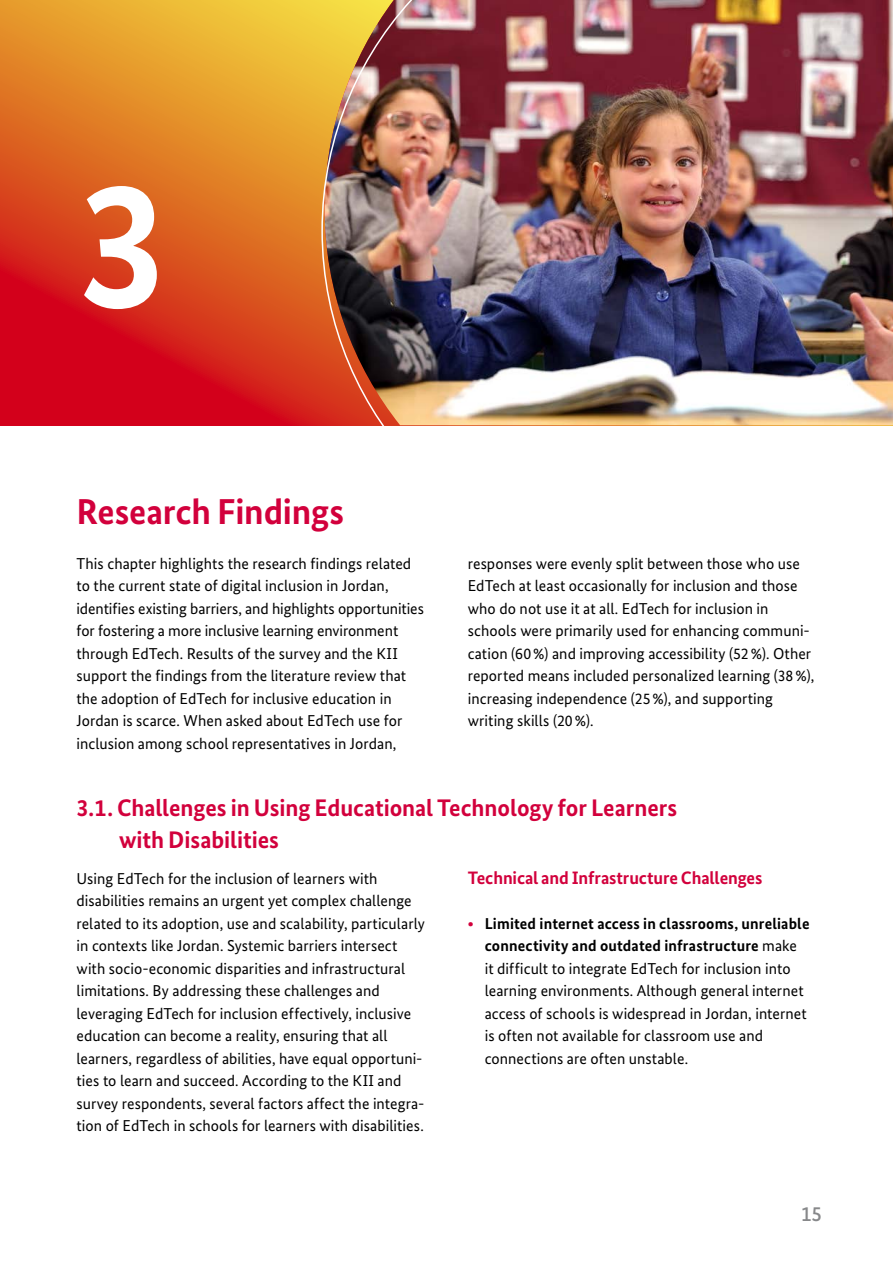
<style>
.page{position:relative;width:893px;height:1263px;background:#fff}
.page>*{position:absolute;margin:0;border:0;box-sizing:border-box;transform-origin:0 0}
.Head_Head_0_Grafik{font:700 182.55px "Bundes Sans";color:#fff}
.Head_Head_1{font:700 36px "Bundes Sans";letter-spacing:-.005em;color:#d2003c}
.Head_Head_2{font:700 24px/31.5px "Bundes Sans";letter-spacing:-.005em;color:#d2003c}
.t1{font:500 21px "Bundes Sans";color:#87888a}
.Zwischenheadline_12{font:700 18px "Bundes Sans";letter-spacing:-.005em;color:#d2003c}
.Fließtext_10_5pt_Abstand{font:15.75px/22.5px "Bundes Sans";letter-spacing:.005em;color:#000}
.s1{font-weight:700;font-size:15px;color:#d2003c}
.s2{font-weight:700}
</style>
<div class="page">
<svg style="left:0;top:0;width:321px;height:425px;background:#dd5e23"></svg>
<img style="left:321px;top:0;width:572px;height:425px">
<p class="Head_Head_0_Grafik" style="left:77px;top:138px;width:93px">3</p>
<p class="Head_Head_1" style="left:77px;top:490px;width:269px">Research Findings</p>
<p class="Fließtext_10_5pt_Abstand" style="left:77px;top:552px;width:349px">This chapter highlights the research findings related to the current state of digital inclusion in Jordan, identifies existing barriers, and highlights opportunities for fostering a more inclusive learning environment through EdTech. Results of the survey and the KII support the findings from the literature review that the adoption of EdTech for inclusive education in Jordan is scarce. When asked about EdTech use for inclusion among school representatives in Jordan,</p>
<p class="Fließtext_10_5pt_Abstand" style="left:468px;top:552px;width:348px">responses were evenly split between those who use EdTech at least occasionally for inclusion and those who do not use it at all. EdTech for inclusion in schools were primarily used for enhancing communi&shy;cation (60%) and improving accessibility (52%). Other reported means included personalized learning (38%), increasing independence (25%), and supporting writing skills (20%).</p>
<p class="Head_Head_2" style="left:119px;top:792px;width:560px;text-indent:-43px">3.1. Challenges in Using Educational Technology for Learners with Disabilities</p>
<p class="Fließtext_10_5pt_Abstand" style="left:77px;top:867px;width:350px">Using EdTech for the inclusion of learners with disabilities remains an urgent yet complex challenge related to its adoption, use and scalability, particularly in contexts like Jordan. Systemic barriers intersect with socio-economic disparities and infrastructural limitations. By addressing these challenges and leveraging EdTech for inclusion effectively, inclusive education can become a reality, ensuring that all learners, regardless of abilities, have equal opportuni&shy;ties to learn and succeed. According to the KII and survey respondents, several factors affect the integra&shy;tion of EdTech in schools for learners with disabilities.</p>
<p class="Zwischenheadline_12" style="left:468px;top:867px;width:296px">Technical and Infrastructure Challenges</p>
<p class="Fließtext_10_5pt_Abstand" style="left:485px;top:912px;width:326px;text-indent:-17px"><span class="s1">•</span> <span class="s2">Limited internet access in classrooms, unreliable connectivity and outdated infrastructure</span> make it difficult to integrate EdTech for inclusion into learning environments. Although general internet access of schools is widespread in Jordan, internet is often not available for classroom use and connections are often unstable.</p>
<h3 class="t1" style="left:801px;top:1202px;width:22px">15</h3>
</div>
